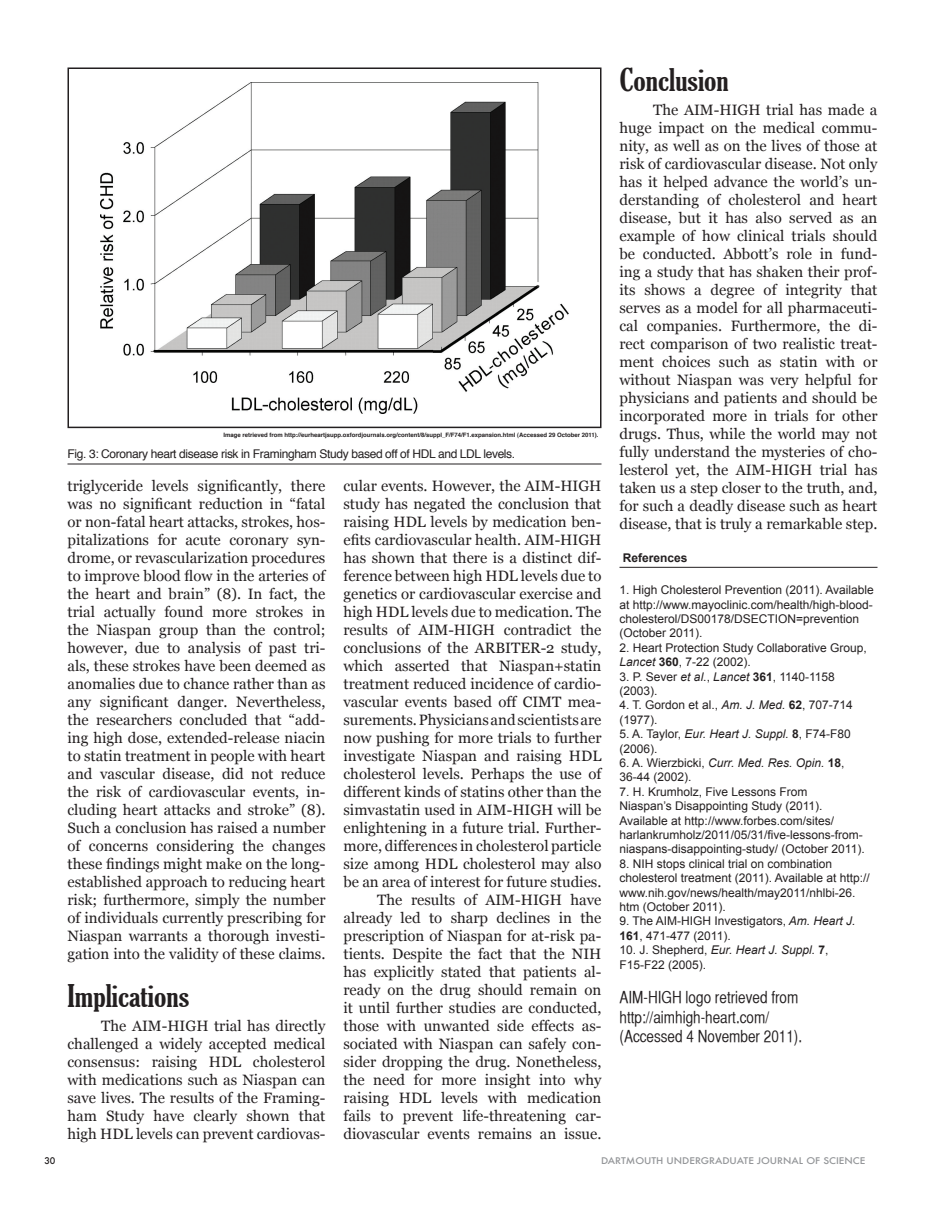
<style>
.page{position:relative;width:945px;height:1215px;background:#fff}
.page>*{position:absolute;margin:0;border:0;box-sizing:border-box;transform-origin:0 0}
.t1{font:extra-condensed 30px "Gloucester";color:#231f20;scale:1.2 1}
.t2{font:16.5px/19.8px "Helvetica CY Plain";color:#231f20}
.t3{font:15px/18px "Georgia";color:#231f20;text-align:justify}
.t4{font:12px/14.4px "Arial";color:#231f20}
.t5{font:12px "Helvetica";letter-spacing:-.03em;color:#231f20}
.t6{font:700 12px "Arial";color:#231f20}
.t7{font:500 9px "Futura";color:#939598;scale:1.1 1}
.t8{font:500 9px "Futura";color:#231f20}
.t9{font:700 6px "Helvetica";color:#231f20}
.s1{font-style:italic}
.s2{font-weight:700}
</style>
<div class="page">
<hr style="left:620px;top:567px;width:258px;height:1px;background:#231f20">
<img style="left:100px;top:82px;width:469px;height:331px">
<div style="left:68px;top:68px;width:534px;height:360px;border:2px solid #231f20"></div>
<hr style="left:68px;top:464px;width:534px;height:1px;background:#231f20">
<p class="t9" style="left:223px;top:430px;width:377px">Image retrieved from http://eurheartjsupp.oxfordjournals.org/content/8/suppl_F/F74/F1.expansion.html (Accessed 29 October 2011).</p>
<p class="t5" style="left:68px;top:444px;width:449px">Fig. 3: Coronary heart disease risk in Framingham Study based off of HDL and LDL levels.</p>
<p class="t3" style="left:68px;top:476px;width:260px">triglyceride levels significantly, there was no significant reduction in “fatal or non-fatal heart attacks, strokes, hos&shy;pitalizations for acute coronary syn&shy;drome, or revascularization procedures to improve blood flow in the arteries of the heart and brain” (8). In fact, the trial actually found more strokes in the Niaspan group than the control; however, due to analysis of past tri&shy;als, these strokes have been deemed as anomalies due to chance rather than as any significant danger. Nevertheless, the researchers concluded that “add&shy;ing high dose, extended-release niacin to statin treatment in people with heart and vascular disease, did not reduce the risk of cardiovascular events, in&shy;cluding heart attacks and stroke” (8).<br>Such a conclusion has raised a number of concerns considering the changes these findings might make on the long&shy;established approach to reducing heart risk; furthermore, simply the number of individuals currently prescribing for Niaspan warrants a thorough investi&shy;gation into the validity of these claims.</p>
<p class="t1" style="left:68px;top:978px;width:103px">Implications</p>
<p class="t3" style="left:68px;top:1017px;width:259px;text-indent:34px">The AIM-HIGH trial has directly challenged a widely accepted medical consensus: raising HDL cholesterol with medications such as Niaspan can save lives. The results of the Framing&shy;ham Study have clearly shown that high HDL levels can prevent cardiovas-</p>
<p class="t3" style="left:344px;top:476px;width:260px;text-align:right">cular events. However, the AIM-HIGH study has negated the conclusion that raising HDL levels by medication ben&shy;efits cardiovascular health. AIM-HIGH has shown that there is a distinct dif&shy;ference between high HDL levels due to genetics or cardiovascular exercise and high HDL levels due to medication. The results of AIM-HIGH contradict the conclusions of the ARBITER-2 study, which asserted that Niaspan+statin treatment reduced incidence of cardio&shy;vascular events based off CIMT mea&shy;surements. Physicians and scientists are now pushing for more trials to further investigate Niaspan and raising HDL cholesterol levels. Perhaps the use of different kinds of statins other than the simvastatin used in AIM-HIGH will be enlightening in a future trial. Further&shy;more, differences in cholesterol particle size among HDL cholesterol may also be an area of interest for future studies.<br>The results of AIM-HIGH have already led to sharp declines in the prescription of Niaspan for at-risk pa&shy;tients. Despite the fact that the NIH has explicitly stated that patients al&shy;ready on the drug should remain on it until further studies are conducted, those with unwanted side effects as&shy;sociated with Niaspan can safely con&shy;sider dropping the drug. Nonetheless, the need for more insight into why raising HDL levels with medication fails to prevent life-threatening car&shy;diovascular events remains an issue.</p>
<p class="t1" style="left:620px;top:62px;width:93px">Conclusion</p>
<p class="t3" style="left:620px;top:101px;width:260px;text-indent:34px">The AIM-HIGH trial has made a huge impact on the medical commu&shy;nity, as well as on the lives of those at risk of cardiovascular disease. Not only has it helped advance the world’s un&shy;derstanding of cholesterol and heart disease, but it has also served as an example of how clinical trials should be conducted. Abbott’s role in fund&shy;ing a study that has shaken their prof&shy;its shows a degree of integrity that serves as a model for all pharmaceuti&shy;cal companies. Furthermore, the di&shy;rect comparison of two realistic treat&shy;ment choices such as statin with or without Niaspan was very helpful for physicians and patients and should be incorporated more in trials for other drugs. Thus, while the world may not fully understand the mysteries of cho&shy;lesterol yet, the AIM-HIGH trial has taken us a step closer to the truth, and, for such a deadly disease such as heart disease, that is truly a remarkable step.</p>
<p class="t6" style="left:623px;top:551px;width:66px">References</p>
<p class="t4" style="left:620px;top:583px;width:256px">1. High Cholesterol Prevention (2011). Available at http://www.mayoclinic.com/health/high-blood&shy;cholesterol/DS00178/DSECTION=prevention (October 2011).</p>
<p class="t4" style="left:620px;top:640px;width:249px">2. Heart Protection Study Collaborative Group,<br><span class="s1">Lancet</span> <span class="s2">360</span>, 7-22 (2002).</p>
<p class="t4" style="left:620px;top:669px;width:217px">3. P. Sever <span class="s1">et al</span>., <span class="s1">Lancet</span> <span class="s2">361</span>, 1140-1158 (2003).</p>
<p class="t4" style="left:620px;top:698px;width:235px">4. T. Gordon et al., <span class="s1">Am. J. Med.</span> <span class="s2">62</span>, 707-714 (1977).</p>
<p class="t4" style="left:620px;top:727px;width:233px">5. A. Taylor, <span class="s1">Eur. Heart J. Suppl.</span> <span class="s2">8</span>, F74-F80 (2006).</p>
<p class="t4" style="left:620px;top:756px;width:226px">6. A. Wierzbicki, <span class="s1">Curr. Med. Res. Opin.</span> <span class="s2">18</span>,<br>36-44 (2002).</p>
<p class="t4" style="left:620px;top:784px;width:247px">7. H. Krumholz, Five Lessons From<br>Niaspan’s Disappointing Study (2011).<br>Available at http://www.forbes.com/sites/ harlankrumholz/2011/05/31/five-lessons-from&shy;niaspans-disappointing-study/ (October 2011).</p>
<p class="t4" style="left:620px;top:856px;width:252px">8. NIH stops clinical trial on combination cholesterol treatment (2011). Available at http:// www.nih.gov/news/health/may2011/nhlbi-26. htm (October 2011).</p>
<p class="t4" style="left:620px;top:914px;width:238px">9. The AIM-HIGH Investigators, <span class="s1">Am. Heart J.<br></span><span class="s2">161</span>, 471-477 (2011).</p>
<p class="t4" style="left:620px;top:943px;width:211px">10. J. Shepherd, <span class="s1">Eur. Heart J. Suppl.</span> <span class="s2">7</span>,<br>F15-F22 (2005).</p>
<p class="t2" style="left:620px;top:987px;width:184px">AIM-HIGH logo retrieved from http://aimhigh-heart.com/ (Accessed 4 November 2011).</p>
<p class="t8" style="left:44px;top:1154px;width:13px">30</p>
<p class="t7" style="left:601px;top:1154px;width:242px">DARTMOUTH U NDERGRADUATE JOURNAL OF SCIENCE</p>
</div>
